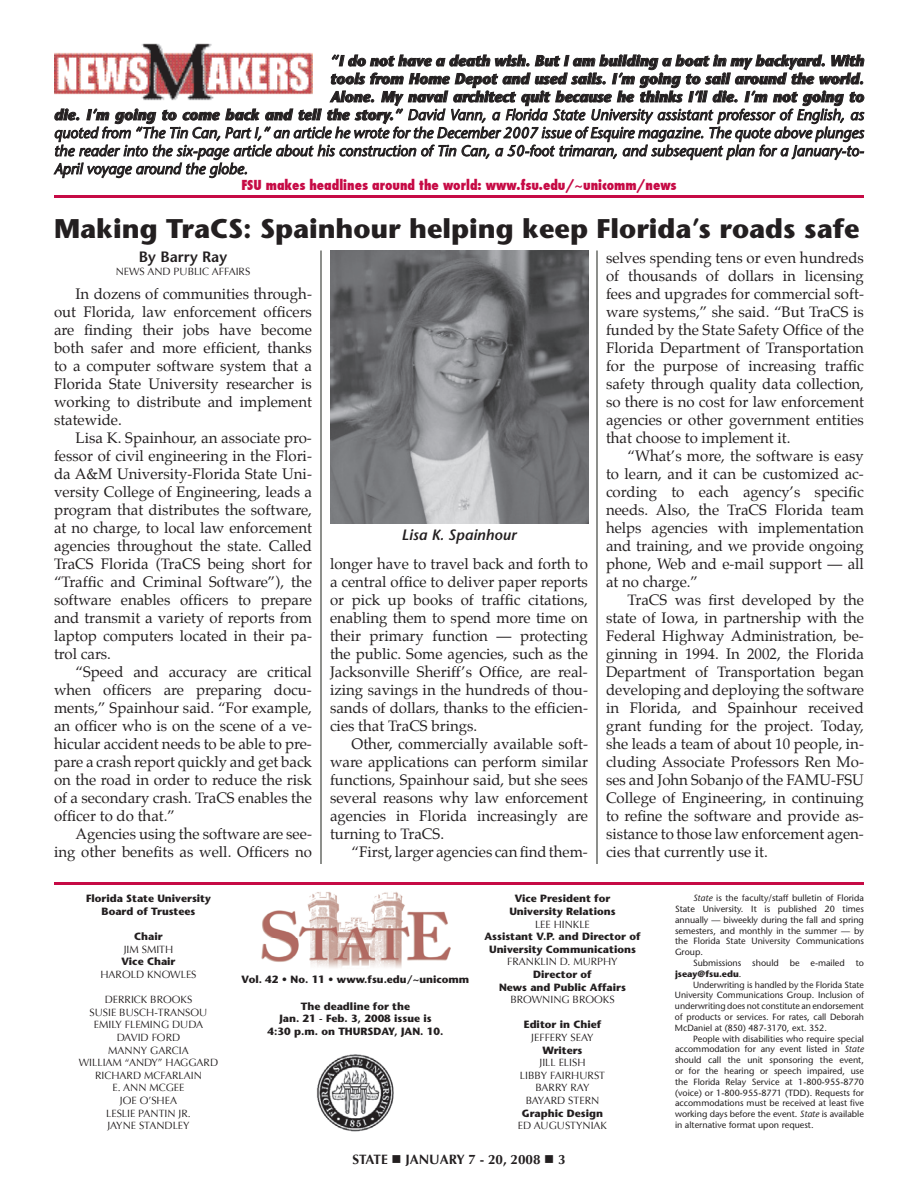
<style>
.page{position:relative;width:918px;height:1188px;background:#fff}
.page>*{position:absolute;margin:0;border:0;box-sizing:border-box;transform-origin:0 0}
.t1{font:700 27px "Stone Sans";color:#231f20}
.t2{font:15px/18px "Palatino";color:#231f20;text-align:justify}
.t3{font:italic 15px "Stone Sans";color:#231f20}
.t4{font:italic 700 15px "Stone Sans";color:#231f20}
.t5{font:italic 600 15px "Stone Sans";color:#231f20}
.t6{font:600 15px "Stone Sans";color:#231f20}
.t7{font:800 condensed 13.5px "Futura";color:#c60a45}
.t8{font:700 13.5px "Optima";color:#231f20}
.t9{font:700 10.5px/12.6px "Stone Sans";color:#231f20;text-align:center}
.t10{font:10.5px/12.6px "Optima";color:#231f20;text-align:center}
.t11{font:9px/10.8px "Stone Sans";color:#231f20;text-align:justify}
.s1{font-weight:700}
.s2{font-family:"Stone Sans";font-weight:700;font-stretch:normal}
.s3{font-style:italic}
</style>
<div class="page">
<img style="left:54px;top:43px;width:259px;height:11px">
<hr style="left:54px;top:195px;width:810px;height:3px;background:#c60a45">
<img style="left:261px;top:892px;width:189px;height:76px">
<hr style="left:54px;top:882px;width:810px;height:3px;background:#c60a45">
<img style="left:316px;top:1054px;width:78px;height:78px">
<svg style="left:53px;top:54px;width:812px;height:124px"></svg>
<img style="left:330px;top:250px;width:258px;height:274px">
<hr style="left:321px;top:250px;width:1px;height:614px;background:#1d211a">
<hr style="left:597px;top:250px;width:1px;height:614px;background:#1d211a">
<p class="t4" style="left:330px;top:51px;width:535px">“I do not have a death wish. But I am building a boat in my backyard. With</p>
<p class="t4" style="left:330px;top:69px;width:535px">tools from Home Depot and used sails. I’m going to sail around the world.</p>
<p class="t4" style="left:330px;top:87px;width:535px">Alone. My naval architect quit because he thinks I’ll die. I’m not going to</p>
<p class="t3" style="left:54px;top:106px;width:811px"><span class="s1">die. I’m going to come back and tell the story.”</span> David Vann, a Florida State University assistant professor of English, as</p>
<p class="t3" style="left:54px;top:124px;width:811px">quoted from “The Tin Can, Part I,” an article he wrote for the December 2007 issue of Esquire magazine. The quote above plunges</p>
<p class="t3" style="left:54px;top:142px;width:812px">the reader into the six-page article about his construction of Tin Can, a 50-foot trimaran, and subsequent plan for a January-to-</p>
<p class="t3" style="left:54px;top:160px;width:196px">April voyage around the globe.</p>
<p class="t7" style="left:241px;top:176px;width:437px">FSU makes headlines around the world: www.fsu.edu/<span class="s2">~</span>unicomm/news</p>
<h1 class="t1" style="left:54px;top:211px;width:807px">Making TraCS: Spainhour helping keep Florida’s roads safe</h1>
<p class="t6" style="left:139px;top:248px;width:90px">By Barry Ray</p>
<p class="t10" style="left:116px;top:265px;width:136px">NEWS AND PUBLIC AFFAIRS</p>
<p class="t2" style="left:54px;top:285px;width:260px;text-indent:22px">In dozens of communities through&shy;out Florida, law enforcement officers are finding their jobs have become both safer and more efficient, thanks to a computer software system that a Florida State University researcher is working to distribute and implement statewide.</p>
<p class="t2" style="left:54px;top:429px;width:260px;text-indent:22px">Lisa K. Spainhour, an associate pro&shy;fessor of civil engineering in the Flori&shy;da A&amp;M University-Florida State Uni&shy;versity College of Engineering, leads a program that distributes the software, at no charge, to local law enforcement agencies throughout the state. Called TraCS Florida (TraCS being short for “Traffic and Criminal Software”), the software enables officers to prepare and transmit a variety of reports from laptop computers located in their pa&shy;trol cars.</p>
<p class="t2" style="left:54px;top:663px;width:260px;text-indent:22px">“Speed and accuracy are critical when officers are preparing docu&shy;ments,” Spainhour said. “For example, an officer who is on the scene of a ve&shy;hicular accident needs to be able to pre&shy;pare a crash report quickly and get back on the road in order to reduce the risk of a secondary crash. TraCS enables the officer to do that.”</p>
<p class="t2" style="left:54px;top:825px;width:259px;text-align:right">Agencies using the software are see&shy;ing other benefits as well. Officers no</p>
<p class="t5" style="left:402px;top:525px;width:116px">Lisa K. Spainhour</p>
<p class="t2" style="left:330px;top:555px;width:260px">longer have to travel back and forth to a central office to deliver paper reports or pick up books of traffic citations, enabling them to spend more time on their primary function — protecting the public. Some agencies, such as the Jacksonville Sheriff’s Office, are real&shy;izing savings in the hundreds of thou&shy;sands of dollars, thanks to the efficien&shy;cies that TraCS brings.</p>
<p class="t2" style="left:330px;top:735px;width:260px;text-indent:22px">Other, commercially available soft&shy;ware applications can perform similar functions, Spainhour said, but she sees several reasons why law enforcement agencies in Florida increasingly are turning to TraCS.</p>
<p class="t2" style="left:352px;top:843px;width:238px">“First, larger agencies can find them-</p>
<p class="t2" style="left:606px;top:249px;width:260px">selves spending tens or even hundreds of thousands of dollars in licensing fees and upgrades for commercial soft&shy;ware systems,” she said. “But TraCS is funded by the State Safety Office of the Florida Department of Transportation for the purpose of increasing traffic safety through quality data collection, so there is no cost for law enforcement agencies or other government entities that choose to implement it.</p>
<p class="t2" style="left:606px;top:447px;width:260px;text-indent:22px">“What’s more, the software is easy to learn, and it can be customized ac&shy;cording to each agency’s specific needs. Also, the TraCS Florida team helps agencies with implementation and training, and we provide ongoing phone, Web and e-mail support — all at no charge.”</p>
<p class="t2" style="left:606px;top:591px;width:260px;text-indent:22px">TraCS was first developed by the state of Iowa, in partnership with the Federal Highway Administration, be&shy;ginning in 1994. In 2002, the Florida Department of Transportation began developing and deploying the software in Florida, and Spainhour received grant funding for the project. Today, she leads a team of about 10 people, in&shy;cluding Associate Professors Ren Mo&shy;ses and John Sobanjo of the FAMU-FSU College of Engineering, in continuing to refine the software and provide as&shy;sistance to those law enforcement agen&shy;cies that currently use it.</p>
<p class="t9" style="left:86px;top:892px;width:126px">Florida State University<br>Board of Trustees</p>
<p class="t9" style="left:134px;top:930px;width:30px">Chair</p>
<p class="t10" style="left:124px;top:943px;width:51px">JIM SMITH</p>
<p class="t9" style="left:122px;top:955px;width:55px">Vice Chair</p>
<p class="t10" style="left:100px;top:968px;width:98px">HAROLD KNOWLES</p>
<p class="t10" style="left:79px;top:993px;width:141px">DERRICK BROOKS<br>SUSIE BUSCH-TRANSOU<br>EMILY FLEMING DUDA<br>DAVID FORD<br>MANNY GARCIA<br>WILLIAM “ANDY” HAGGARD<br>RICHARD MCFARLAIN<br>E. ANN MCGEE<br>JOE O’SHEA<br>LESLIE PANTIN JR.<br>JAYNE STANDLEY</p>
<p class="t9" style="left:242px;top:973px;width:229px">Vol. 42 • No. 11 • www.fsu.edu/~unicomm</p>
<p class="t9" style="left:268px;top:999px;width:177px">The deadline for the<br>Jan. 21 - Feb. 3, 2008 issue is<br>4:30 p.m. on THURSDAY, JAN. 10.</p>
<p class="t9" style="left:509px;top:892px;width:108px">Vice President for<br>University Relations</p>
<p class="t10" style="left:535px;top:918px;width:56px">LEE HINKLE</p>
<p class="t9" style="left:484px;top:930px;width:158px">Assistant V.P. and Director of<br>University Communications</p>
<p class="t10" style="left:507px;top:956px;width:112px">FRANKLIN D. MURPHY</p>
<p class="t9" style="left:499px;top:968px;width:128px">Director of<br>News and Public Affairs</p>
<p class="t10" style="left:510px;top:993px;width:106px">BROWNING BROOKS</p>
<p class="t9" style="left:524px;top:1018px;width:79px">Editor in Chief</p>
<p class="t10" style="left:531px;top:1031px;width:64px">JEFFERY SEAY</p>
<p class="t9" style="left:543px;top:1043px;width:41px">Writers</p>
<p class="t10" style="left:520px;top:1056px;width:87px">JILL ELISH<br>LIBBY FAIRHURST<br>BARRY RAY<br>BAYARD STERN</p>
<p class="t9" style="left:522px;top:1106px;width:83px">Graphic Design</p>
<p class="t10" style="left:518px;top:1119px;width:91px">ED AUGUSTYNIAK</p>
<p class="t8" style="left:352px;top:1152px;width:215px">STATE ■ JANUARY 7 - 20, 2008 ■ 3</p>
<p class="t11" style="left:675px;top:893px;width:191px;text-indent:18px"><span class="s3">State</span> is the faculty/staff bulletin of Florida State University. It is published 20 times annually — biweekly during the fall and spring semesters, and monthly in the summer — by the Florida State University Communications Group.</p>
<p class="t11" style="left:675px;top:957px;width:190px;text-indent:18px">Submissions should be e-mailed to <span class="s1">jseay@fsu.edu</span>.</p>
<p class="t11" style="left:675px;top:979px;width:190px;text-indent:18px">Underwriting is handled by the Florida State University Communications Group. Inclusion of underwriting does not constitute an endorsement of products or services. For rates, call Deborah McDaniel at (850) 487-3170, ext. 352.</p>
<p class="t11" style="left:675px;top:1033px;width:191px;text-indent:18px">People with disabilities who require special accommodation for any event listed in <span class="s3">State </span>should call the unit sponsoring the event, or for the hearing or speech impaired, use the Florida Relay Service at 1-800-955-8770 (voice) or 1-800-955-8771 (TDD). Requests for accommodations must be received at least five working days before the event. <span class="s3">State</span> is available in alternative format upon request.</p>
</div>
